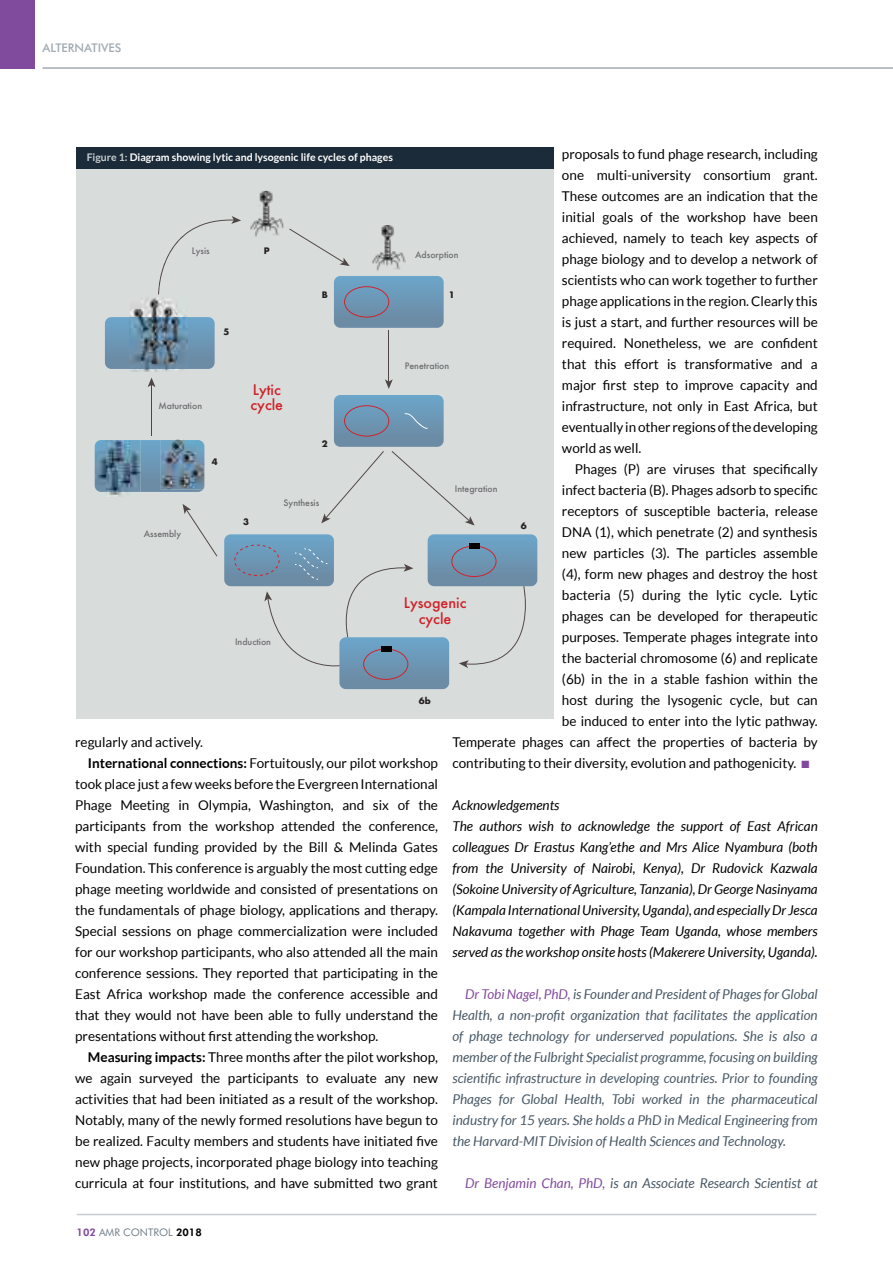
<style>
.page{position:relative;width:893px;height:1263px;background:#fff}
.page>*{position:absolute;margin:0;border:0;box-sizing:border-box;transform-origin:0 0}
.t1{font:500 14.25px/15.5px "Futura";color:#d22027}
.t2{font:13.5px/21px "Lato";color:#000;text-align:justify}
.t3{font:italic 13.5px/21px "Lato";color:#485865;text-align:justify}
.t4{font:italic 13.5px/21px "Lato";color:#000}
.t5{font:500 12px "Futura BT";color:#a1abb2}
.t6{font:700 10.5px "Lato";color:#fff}
.t7{font:10.5px "Futura BT";color:#72808a}
.t8{font:500 8.7px "Futura";color:#6d6e70}
.t9{font:700 8.7px "Futura";color:#231f20}
.s1{color:#814b9d}
.s2{color:#c6cdd1}
.s3{font-weight:700}
.s4{font-weight:800;color:#814b9d}
.s5{font-weight:800;color:#000}
</style>
<div class="page">
<div style="left:0;top:0;width:34px;height:69px;background:#814b9d"></div>
<hr style="left:43px;top:67px;width:850px;height:2px;background:#a1abb2">
<hr style="left:77px;top:1214px;width:739px;height:1px;background:#c6cdd1">
<div style="left:76px;top:156px;width:477px;height:562px;background:#d8dcdb"></div>
<svg style="left:105px;top:317px;width:110px;height:52px;background:#6e97b5"></svg>
<img style="left:372px;top:225px;width:33px;height:46px">
<svg style="left:334px;top:276px;width:110px;height:52px;background:#6f94b2"></svg>
<img style="left:250px;top:191px;width:34px;height:46px">
<svg style="left:141px;top:440px;width:62px;height:52px"></svg>
<img style="left:106px;top:492px;width:22px;height:5px">
<img style="left:95px;top:440px;width:46px;height:52px">
<img style="left:130px;top:298px;width:57px;height:74px">
<img style="left:130px;top:317px;width:57px;height:52px">
<img style="left:161px;top:440px;width:43px;height:50px">
<svg style="left:158px;top:216px;width:83px;height:78px"></svg>
<hr style="left:151px;top:384px;width:1px;height:52px;background:#4e4644">
<svg style="left:148px;top:377px;width:7px;height:10px"></svg>
<svg style="left:289px;top:229px;width:61px;height:37px"></svg>
<hr style="left:388px;top:330px;width:1px;height:52px;background:#4e4644">
<svg style="left:385px;top:379px;width:8px;height:10px"></svg>
<svg style="left:224px;top:534px;width:313px;height:155px"></svg>
<svg style="left:183px;top:504px;width:34px;height:52px"></svg>
<svg style="left:321px;top:395px;width:154px;height:130px"></svg>
<div style="left:76px;top:147px;width:477px;height:22px;background:#1c2b39"></div>
<p class="t5" style="left:43px;top:40px;width:80px">ALTERNATIVES</p>
<p class="t2" style="left:562px;top:144px;width:257px">proposals to fund phage research, including one multi-university consortium grant.<br>These outcomes are an indication that the initial goals of the workshop have been achieved, namely to teach key aspects of phage biology and to develop a network of scientists who can work together to further phage applications in the region. Clearly this is just a start, and further resources will be required. Nonetheless, we are confident that this effort is transformative and a major first step to improve capacity and infrastructure, not only in East Africa, but eventually in other regions of the developing world as well.</p>
<p class="t2" style="left:575px;top:459px;width:245px">Phages (P) are viruses that specifically</p>
<p class="t2" style="left:562px;top:480px;width:257px">infect bacteria (B). Phages adsorb to specific</p>
<p class="t2" style="left:562px;top:501px;width:257px">receptors of susceptible bacteria, release</p>
<p class="t2" style="left:562px;top:522px;width:257px">DNA (1), which penetrate (2) and synthesis</p>
<p class="t2" style="left:562px;top:543px;width:257px">new particles (3). The particles assemble</p>
<p class="t2" style="left:562px;top:564px;width:257px">(4), form new phages and destroy the host</p>
<p class="t2" style="left:562px;top:585px;width:257px">bacteria (5) during the lytic cycle. Lytic</p>
<p class="t2" style="left:562px;top:606px;width:257px">phages can be developed for therapeutic</p>
<p class="t2" style="left:562px;top:627px;width:257px">purposes. Temperate phages integrate into</p>
<p class="t2" style="left:562px;top:648px;width:257px">the bacterial chromosome (6) and replicate</p>
<p class="t2" style="left:562px;top:669px;width:257px">(6b) in the in a stable fashion within the</p>
<p class="t2" style="left:562px;top:690px;width:257px">host during the lysogenic cycle, but can</p>
<p class="t2" style="left:562px;top:711px;width:257px">be induced to enter into the lytic pathway.</p>
<p class="t2" style="left:452px;top:732px;width:367px">Temperate phages can affect the properties of bacteria by</p>
<p class="t2" style="left:452px;top:753px;width:359px">contributing to their diversity, evolution and pathogenicity. <span class="s1">■</span></p>
<p class="t4" style="left:452px;top:795px;width:367px">Acknowledgements<br>The authors wish to acknowledge the support of East African colleagues Dr Erastus Kang’ethe and Mrs Alice Nyambura (both from the University of Nairobi, Kenya), Dr Rudovick Kazwala (Sokoine University of Agriculture, Tanzania), Dr George Nasinyama (Kampala International University, Uganda), and especially Dr Jesca Nakavuma together with Phage Team Uganda, whose members served as the workshop onsite hosts (Makerere University, Uganda).</p>
<p class="t3" style="left:452px;top:984px;width:367px;text-indent:13px"><span class="s1">Dr Tobi Nagel, PhD,</span> is Founder and President of Phages for Global Health, a non-profit organization that facilitates the application of phage technology for underserved populations. She is also a member of the Fulbright Specialist programme, focusing on building scientific infrastructure in developing countries. Prior to founding Phages for Global Health, Tobi worked in the pharmaceutical industry for 15 years. She holds a PhD in Medical Engineering from the Harvard-MIT Division of Health Sciences and Technology.</p>
<p class="t3" style="left:465px;top:1173px;width:354px"><span class="s1">Dr Benjamin Chan, PhD,</span> is an Associate Research Scientist at</p>
<p class="t6" style="left:87px;top:152px;width:308px"><span class="s2">Figure 1:</span> Diagram showing lytic and lysogenic life cycles of phages</p>
<p class="t9" style="left:264px;top:245px;width:7px">P</p>
<p class="t8" style="left:192px;top:245px;width:19px">Lysis</p>
<p class="t8" style="left:415px;top:248px;width:45px">Adsorption</p>
<p class="t9" style="left:322px;top:288px;width:8px">B</p>
<p class="t9" style="left:449px;top:288px;width:7px">1</p>
<p class="t9" style="left:223px;top:325px;width:7px">5</p>
<p class="t8" style="left:405px;top:360px;width:46px">Penetration</p>
<p class="t1" style="left:250px;top:382px;width:34px">Lytic cycle</p>
<p class="t8" style="left:158px;top:400px;width:45px">Maturation</p>
<p class="t9" style="left:322px;top:437px;width:7px">2</p>
<p class="t9" style="left:212px;top:455px;width:7px">4</p>
<p class="t8" style="left:455px;top:483px;width:44px">Integration</p>
<p class="t8" style="left:284px;top:497px;width:37px">Synthesis</p>
<p class="t9" style="left:243px;top:515px;width:7px">3</p>
<p class="t9" style="left:521px;top:519px;width:7px">6</p>
<p class="t8" style="left:144px;top:528px;width:39px">Assembly</p>
<p class="t1" style="left:404px;top:595px;width:64px;text-align:center">Lysogenic cycle</p>
<p class="t8" style="left:235px;top:635px;width:37px">Induction</p>
<p class="t9" style="left:419px;top:695px;width:14px">6b</p>
<p class="t2" style="left:75px;top:732px;width:129px">regularly and actively.</p>
<p class="t2" style="left:88px;top:753px;width:352px"><span class="s3">International connections:</span> Fortuitously, our pilot workshop</p>
<p class="t2" style="left:75px;top:774px;width:364px">took place just a few weeks before the Evergreen International</p>
<p class="t2" style="left:75px;top:795px;width:364px">Phage Meeting in Olympia, Washington, and six of the</p>
<p class="t2" style="left:75px;top:816px;width:364px">participants from the workshop attended the conference,</p>
<p class="t2" style="left:75px;top:837px;width:364px">with special funding provided by the Bill &amp; Melinda Gates</p>
<p class="t2" style="left:75px;top:858px;width:364px">Foundation. This conference is arguably the most cutting edge</p>
<p class="t2" style="left:75px;top:879px;width:364px">phage meeting worldwide and consisted of presentations on</p>
<p class="t2" style="left:75px;top:900px;width:364px">the fundamentals of phage biology, applications and therapy.</p>
<p class="t2" style="left:75px;top:921px;width:364px">Special sessions on phage commercialization were included</p>
<p class="t2" style="left:75px;top:942px;width:364px">for our workshop participants, who also attended all the main</p>
<p class="t2" style="left:75px;top:963px;width:364px">conference sessions. They reported that participating in the</p>
<p class="t2" style="left:75px;top:984px;width:364px">East Africa workshop made the conference accessible and</p>
<p class="t2" style="left:75px;top:1005px;width:364px">that they would not have been able to fully understand the</p>
<p class="t2" style="left:75px;top:1026px;width:305px">presentations without first attending the workshop.</p>
<p class="t2" style="left:88px;top:1047px;width:352px"><span class="s3">Measuring impacts:</span> Three months after the pilot workshop,</p>
<p class="t2" style="left:75px;top:1068px;width:364px">we again surveyed the participants to evaluate any new</p>
<p class="t2" style="left:75px;top:1089px;width:364px">activities that had been initiated as a result of the workshop.</p>
<p class="t2" style="left:75px;top:1110px;width:364px">Notably, many of the newly formed resolutions have begun to</p>
<p class="t2" style="left:75px;top:1131px;width:364px">be realized. Faculty members and students have initiated five</p>
<p class="t2" style="left:75px;top:1152px;width:364px">new phage projects, incorporated phage biology into teaching</p>
<p class="t2" style="left:75px;top:1173px;width:364px">curricula at four institutions, and have submitted two grant</p>
<p class="t7" style="left:77px;top:1226px;width:127px"><span class="s4">102</span> AMR CONTROL <span class="s5">2018</span></p>
</div>
